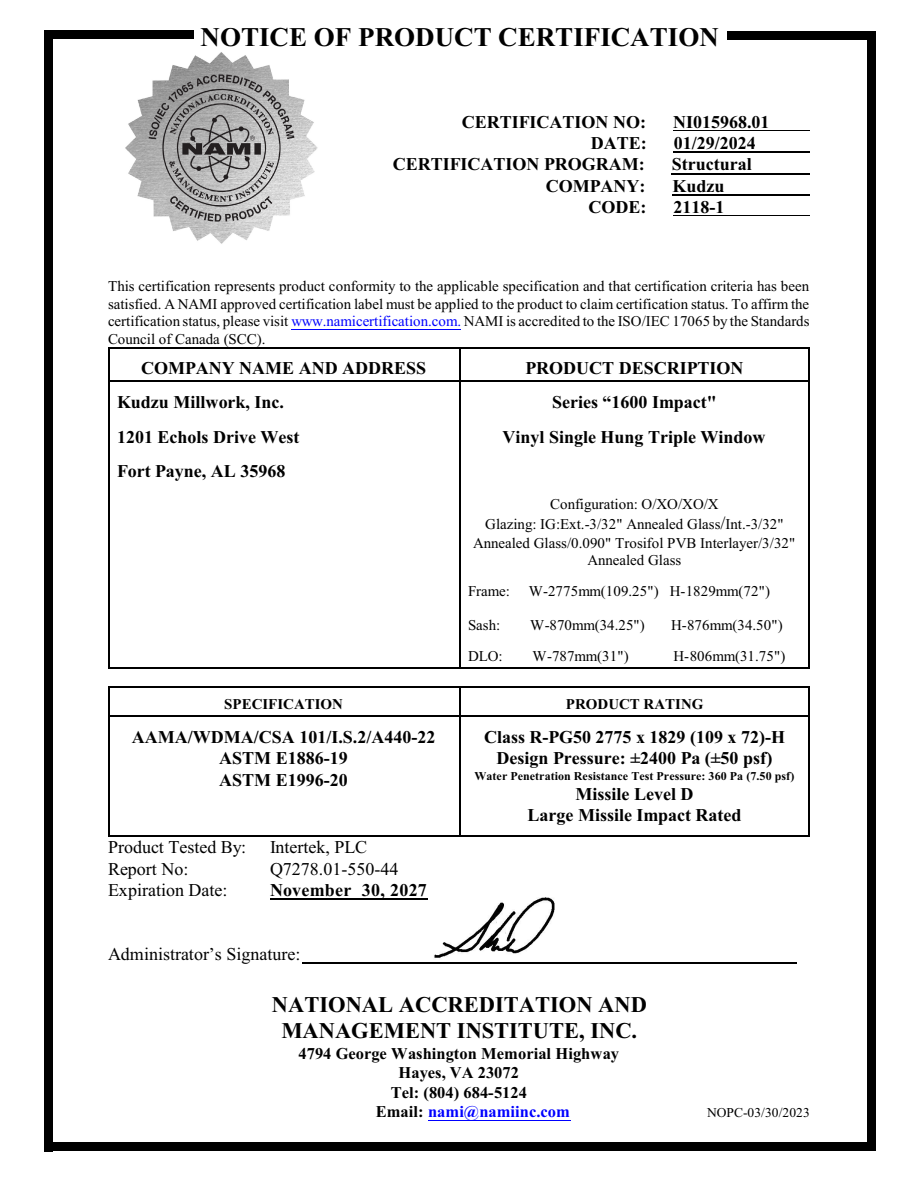
<style>
.page{position:relative;width:918px;height:1188px;background:#fff}
.page>*{position:absolute;margin:0;border:0;box-sizing:border-box;transform-origin:0 0}
.t1{font:700 27px "Times New Roman";color:#000}
.t2{font:700 22.5px/26.2px "Times New Roman";color:#000;text-align:center}
.t3{font:700 18px/21.3px "Times New Roman";color:#000;text-align:center}
.t4{font:18px "Times New Roman";color:#000}
.t5{font:700 16.5px "Times New Roman";color:#000}
.t6{font:700 16.5px "Times New Roman";color:#00f}
.t7{font:15px/17.7px "Times New Roman";color:#000;text-align:center}
.t8{font:700 15px "Times New Roman";color:#000}
.t9{font:13.5px "Times New Roman";letter-spacing:.005em;color:#000}
.t10{font:700 12px "Times New Roman";letter-spacing:.005em;color:#000}
.s1{color:#00f}
.s2{font-size:18px}
.s3{color:#000}
</style>
<div class="page">
<hr style="left:108px;top:348px;width:351px;height:1px;background:#000">
<hr style="left:108px;top:349px;width:1px;height:33px;background:#000">
<hr style="left:108px;top:381px;width:351px;height:1px;background:#000">
<hr style="left:809px;top:348px;width:1px;height:34px;background:#000">
<hr style="left:459px;top:348px;width:351px;height:1px;background:#000">
<hr style="left:459px;top:349px;width:1px;height:33px;background:#000">
<hr style="left:459px;top:381px;width:349px;height:1px;background:#000">
<hr style="left:108px;top:382px;width:1px;height:35px;background:#000">
<hr style="left:809px;top:382px;width:1px;height:35px;background:#000">
<hr style="left:459px;top:382px;width:1px;height:35px;background:#000">
<hr style="left:108px;top:417px;width:1px;height:34px;background:#000">
<hr style="left:809px;top:417px;width:1px;height:34px;background:#000">
<hr style="left:459px;top:417px;width:1px;height:34px;background:#000">
<hr style="left:108px;top:451px;width:1px;height:35px;background:#000">
<hr style="left:809px;top:451px;width:1px;height:35px;background:#000">
<hr style="left:459px;top:451px;width:1px;height:35px;background:#000">
<hr style="left:108px;top:486px;width:1px;height:87px;background:#000">
<hr style="left:809px;top:486px;width:1px;height:87px;background:#000">
<hr style="left:459px;top:486px;width:1px;height:87px;background:#000">
<hr style="left:108px;top:573px;width:1px;height:33px;background:#000">
<hr style="left:809px;top:573px;width:1px;height:33px;background:#000">
<hr style="left:459px;top:573px;width:1px;height:33px;background:#000">
<hr style="left:108px;top:607px;width:1px;height:30px;background:#000">
<hr style="left:809px;top:607px;width:1px;height:30px;background:#000">
<hr style="left:459px;top:607px;width:1px;height:30px;background:#000">
<hr style="left:108px;top:667px;width:351px;height:1px;background:#000">
<svg style="left:108px;top:638px;width:1px;height:29px"></svg>
<hr style="left:809px;top:638px;width:1px;height:30px;background:#000">
<hr style="left:459px;top:667px;width:351px;height:1px;background:#000">
<svg style="left:459px;top:638px;width:1px;height:29px"></svg>
<hr style="left:108px;top:686px;width:351px;height:1px;background:#000">
<svg style="left:108px;top:688px;width:1px;height:28px"></svg>
<hr style="left:108px;top:716px;width:351px;height:1px;background:#000">
<hr style="left:809px;top:686px;width:1px;height:31px;background:#000">
<hr style="left:459px;top:686px;width:351px;height:1px;background:#000">
<svg style="left:459px;top:688px;width:1px;height:28px"></svg>
<hr style="left:459px;top:716px;width:349px;height:1px;background:#000">
<hr style="left:108px;top:835px;width:351px;height:1px;background:#000">
<hr style="left:108px;top:717px;width:1px;height:118px;background:#000">
<hr style="left:809px;top:717px;width:1px;height:119px;background:#000">
<hr style="left:459px;top:835px;width:351px;height:1px;background:#000">
<hr style="left:459px;top:717px;width:1px;height:118px;background:#000">
<img style="left:125px;top:52px;width:193px;height:192px">
<hr style="left:673px;top:130px;width:137px;height:1px;background:#000">
<hr style="left:674px;top:152px;width:136px;height:1px;background:#000">
<hr style="left:672px;top:173px;width:138px;height:1px;background:#000">
<hr style="left:672px;top:194px;width:138px;height:1px;background:#000">
<hr style="left:674px;top:215px;width:136px;height:1px;background:#000">
<hr style="left:291px;top:329px;width:170px;height:1px;background:#00f">
<hr style="left:270px;top:899px;width:157px;height:1px;background:#000">
<hr style="left:428px;top:1120px;width:142px;height:1px;background:#00f">
<div style="left:867px;top:32px;width:8px;height:1119px;background:#000"></div>
<div style="left:728px;top:32px;width:147px;height:8px;background:#000"></div>
<div style="left:44px;top:31px;width:9px;height:1120px;background:#000"></div>
<div style="left:44px;top:30px;width:150px;height:9px;background:#000"></div>
<hr style="left:302px;top:962px;width:494px;height:2px;background:#000">
<div style="left:44px;top:1142px;width:831px;height:9px;background:#000"></div>
<img style="left:434px;top:897px;width:121px;height:61px">
<h1 class="t1" style="left:201px;top:28px;width:520px">NOTICE OF PRODUCT CERTIFICATION</h1>
<p class="t3" style="left:462px;top:113px;width:186px">CERTIFICATION NO:</p>
<p class="t3" style="left:673px;top:113px;width:98px">NI015968.01</p>
<p class="t3" style="left:591px;top:134px;width:57px">DATE:</p>
<p class="t3" style="left:674px;top:134px;width:84px">01/29/2024</p>
<p class="t3" style="left:393px;top:155px;width:254px">CERTIFICATION PROGRAM:</p>
<p class="t3" style="left:672px;top:155px;width:81px">Structural</p>
<p class="t3" style="left:546px;top:177px;width:101px">COMPANY:</p>
<p class="t3" style="left:673px;top:177px;width:53px">Kudzu</p>
<p class="t3" style="left:589px;top:198px;width:59px">CODE:</p>
<p class="t3" style="left:674px;top:198px;width:52px">2118-1</p>
<p class="t7" style="left:108px;top:278px;width:703px;text-align:justify">This certification represents product conformity to the applicable specification and that certification criteria has been satisfied. A NAMI approved certification label must be applied to the product to claim certification status. To affirm the certification status, please visit <span class="s1">www.namicertification.com.</span> NAMI is accredited to the ISO/IEC 17065 by the Standards Council of Canada (SCC).</p>
<p class="t3" style="left:141px;top:359px;width:287px">COMPANY NAME AND ADDRESS</p>
<p class="t3" style="left:525px;top:359px;width:220px">PRODUCT DESCRIPTION</p>
<p class="t3" style="left:117px;top:393px;width:169px">Kudzu Millwork, Inc.</p>
<p class="t3" style="left:552px;top:393px;width:166px">Series “1600 Impact"</p>
<p class="t3" style="left:117px;top:428px;width:184px">1201 Echols Drive West</p>
<p class="t3" style="left:503px;top:428px;width:265px">Vinyl Single Hung Triple Window</p>
<p class="t3" style="left:117px;top:463px;width:170px">Fort Payne, AL 35968</p>
<p class="t7" style="left:485px;top:495px;width:300px;line-height:20.5px">Configuration: O/XO/XO/X<br>Glazing: IG:Ext.-3/32" Annealed Glass<span class="s2">/</span>Int.-3/32"</p>
<p class="t7" style="left:473px;top:535px;width:324px">Annealed Glass/0.090" Trosifol PVB Interlayer/3/32"<br>Annealed Glass</p>
<p class="t7" style="left:468px;top:584px;width:303px">Frame: W-2775mm(109.25") H-1829mm(72")</p>
<p class="t7" style="left:468px;top:617px;width:34px">Sash:</p>
<p class="t7" style="left:530px;top:617px;width:116px">W-870mm(34.25")</p>
<p class="t7" style="left:671px;top:617px;width:113px">H-876mm(34.50")</p>
<p class="t7" style="left:468px;top:648px;width:36px">DLO:</p>
<p class="t7" style="left:533px;top:648px;width:98px">W-787mm(31")</p>
<p class="t7" style="left:673px;top:648px;width:113px">H-806mm(31.75")</p>
<p class="t8" style="left:224px;top:699px;width:120px">SPECIFICATION</p>
<p class="t8" style="left:566px;top:699px;width:139px">PRODUCT RATING</p>
<p class="t3" style="left:132px;top:728px;width:305px">AAMA/WDMA/CSA 101/I.S.2/A440-22<br>ASTM E1886-19<br>ASTM E1996-20</p>
<p class="t3" style="left:484px;top:728px;width:303px">Class R-PG50 2775 x 1829 (109 x 72)-H<br>Design Pressure: ±2400 Pa (±50 psf)</p>
<p class="t10" style="left:475px;top:772px;width:321px">Water Penetration Resistance Test Pressure: 360 Pa (7.50 psf)</p>
<p class="t3" style="left:528px;top:785px;width:216px">Missile Level D<br>Large Missile Impact Rated</p>
<p class="t4" style="left:108px;top:841px;width:140px">Product Tested By:</p>
<p class="t4" style="left:270px;top:841px;width:99px">Intertek, PLC</p>
<p class="t4" style="left:108px;top:862px;width:82px">Report No:</p>
<p class="t4" style="left:270px;top:862px;width:130px">Q7278.01-550-44</p>
<p class="t4" style="left:108px;top:884px;width:121px">Expiration Date:</p>
<p class="t3" style="left:270px;top:881px;width:158px">November 30, 2027</p>
<p class="t4" style="left:108px;top:947px;width:194px">Administrator’s Signature:</p>
<h2 class="t2" style="left:272px;top:994px;width:376px">NATIONAL ACCREDITATION AND<br>MANAGEMENT INSTITUTE, INC.</h2>
<p class="t5" style="left:299px;top:1048px;width:322px">4794 George Washington Memorial Highway</p>
<p class="t5" style="left:399px;top:1067px;width:122px">Hayes, VA 23072</p>
<p class="t5" style="left:391px;top:1087px;width:138px">Tel: (804) 684-5124</p>
<p class="t6" style="left:376px;top:1106px;width:196px"><span class="s3">Email:</span> nami@namiinc.com</p>
<p class="t9" style="left:707px;top:1108px;width:104px">NOPC-03/30/2023</p>
</div>
